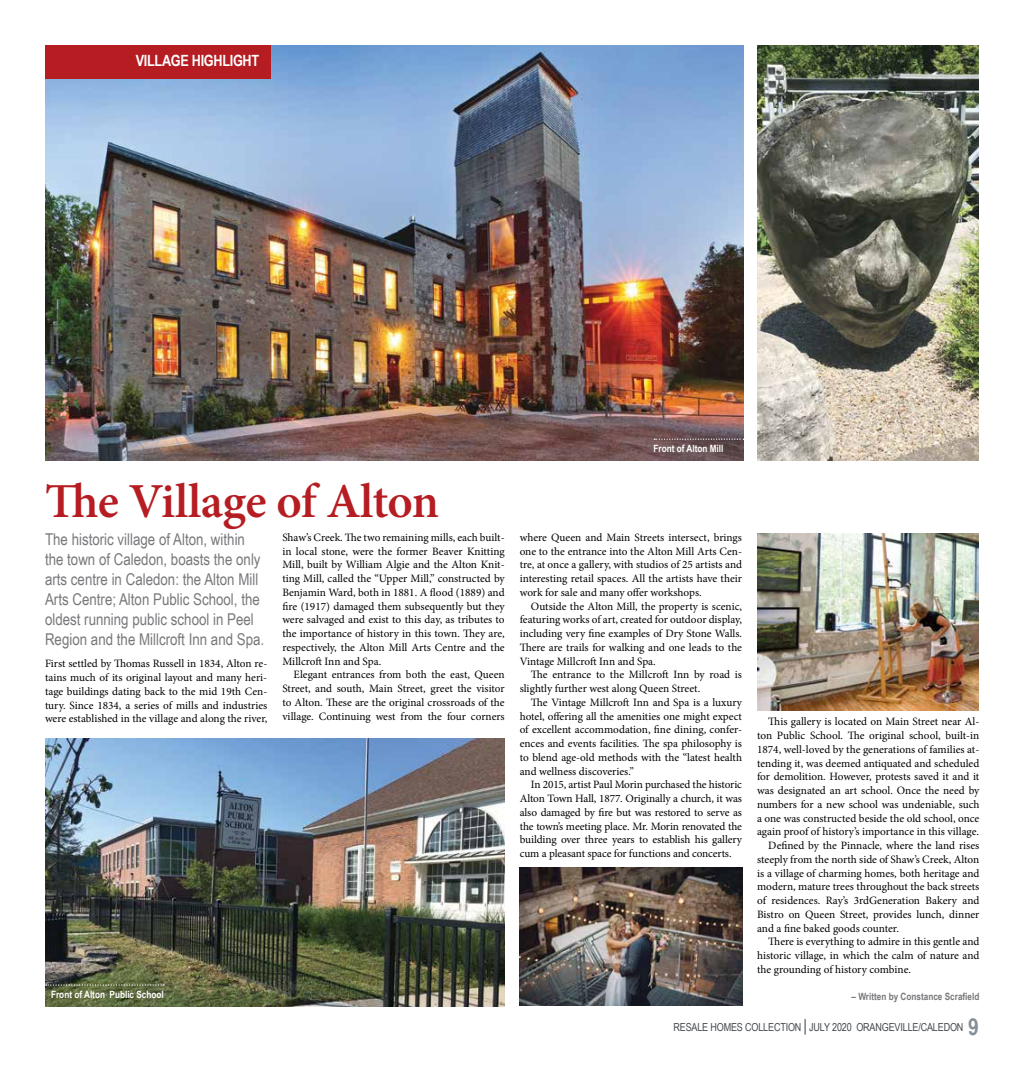
<style>
.page{position:relative;width:1024px;height:1080px;background:#fff}
.page>*{position:absolute;margin:0;border:0;box-sizing:border-box;transform-origin:0 0}
.t1{font:600 48.88px "Minion Pro";letter-spacing:-.015em;color:#b61d22}
.t2{font:16.25px/20px "Arial Narrow";color:#77787b}
.t3{font:700 15.5px "Arial Narrow";letter-spacing:-.02em;color:#fff}
.t4{font:11.25px/13.8px "Minion Pro";letter-spacing:-.005em;color:#000;text-align:justify}
.t5{font:11px "Arial Narrow";letter-spacing:-.015em;color:#42494f}
.t6{font:700 10px "Arial Narrow";color:#fff}
.t7{font:700 10px "Arial Narrow";color:#77787b}
.s1{font-size:16.5px}
.s2{font-weight:700;font-size:23.38px;color:#868f95}
</style>
<div class="page">
<img style="left:45px;top:45px;width:698px;height:416px">
<img style="left:758px;top:45px;width:220px;height:416px">
<div style="left:45px;top:45px;width:225px;height:33px;background:#b61d22"></div>
<img style="left:45px;top:738px;width:459px;height:269px">
<svg style="left:654px;top:439px;width:90px;height:1px"></svg>
<svg style="left:46px;top:984px;width:118px;height:2px"></svg>
<img style="left:758px;top:533px;width:221px;height:177px">
<img style="left:520px;top:868px;width:222px;height:137px">
<h3 class="t3" style="left:136px;top:49px;width:125px">VILLAGE HIGHLIGHT</h3>
<h1 class="t1" style="left:45px;top:467px;width:396px">The Village of Alton</h1>
<h2 class="t2" style="left:45px;top:528px;width:221px">The historic village of Alton, within the town of Caledon, boasts the only arts centre in Caledon: the Alton Mill Arts Centre; Alton Public School, the oldest running public school in Peel Region and the Millcroft Inn and Spa.</h2>
<p class="t4" style="left:45px;top:657px;width:224px">First settled by Thomas Russell in 1834, Alton re&shy;tains much of its original layout and many heri&shy;tage buildings dating back to the mid 19th Cen&shy;tury. Since 1834, a series of mills and industries were established in the village and along the river,</p>
<p class="t4" style="left:282px;top:531px;width:224px">Shaw’s Creek. The two remaining mills, each built&shy;in local stone, were the former Beaver Knitting Mill, built by William Algie and the Alton Knit&shy;ting Mill, called the “Upper Mill,” constructed by Benjamin Ward, both in 1881. A flood (1889) and fire (1917) damaged them subsequently but they were salvaged and exist to this day, as tributes to the importance of history in this town. They are, respectively, the Alton Mill Arts Centre and the Millcroft Inn and Spa.</p>
<p class="t4" style="left:282px;top:668px;width:224px;text-indent:11px">Elegant entrances from both the east, Queen Street, and south, Main Street, greet the visitor to Alton. These are the original crossroads of the village. Continuing west from the four corners</p>
<p class="t6" style="left:51px;top:986px;width:114px">Front of Alton Public School</p>
<p class="t6" style="left:653px;top:441px;width:71px">Front of Alton Mill</p>
<p class="t4" style="left:520px;top:531px;width:224px">where Queen and Main Streets intersect, brings one to the entrance into the Alton Mill Arts Cen&shy;tre, at once a gallery, with studios of 25 artists and interesting retail spaces. All the artists have their work for sale and many offer workshops.</p>
<p class="t4" style="left:520px;top:599px;width:224px;text-indent:11px">Outside the Alton Mill, the property is scenic, featuring works of art, created for outdoor display, including very fine examples of Dry Stone Walls.<br>There are trails for walking and one leads to the Vintage Millcroft Inn and Spa.</p>
<p class="t4" style="left:520px;top:668px;width:224px;text-indent:11px">The entrance to the Millcroft Inn by road is slightly further west along Queen Street.</p>
<p class="t4" style="left:520px;top:695px;width:224px;text-indent:11px">The Vintage Millcroft Inn and Spa is a luxury hotel, offering all the amenities one might expect of excellent accommodation, fine dining, confer&shy;ences and events facilities. The spa philosophy is to blend age-old methods with the “latest health and wellness discoveries.”</p>
<p class="t4" style="left:520px;top:778px;width:224px;text-indent:11px">In 2015, artist Paul Morin purchased the historic Alton Town Hall, 1877. Originally a church, it was also damaged by fire but was restored to serve as the town’s meeting place. Mr. Morin renovated the building over three years to establish his gallery cum a pleasant space for functions and concerts.</p>
<p class="t4" style="left:768px;top:715px;width:213px">This gallery is located on Main Street near Al-</p>
<p class="t4" style="left:757px;top:729px;width:224px">ton Public School. The original school, built-in</p>
<p class="t4" style="left:757px;top:742px;width:224px">1874, well-loved by the generations of families at-</p>
<p class="t4" style="left:757px;top:756px;width:224px">tending it, was deemed antiquated and scheduled</p>
<p class="t4" style="left:757px;top:770px;width:224px">for demolition. However, protests saved it and it</p>
<p class="t4" style="left:757px;top:784px;width:224px">was designated an art school. Once the need by</p>
<p class="t4" style="left:757px;top:797px;width:224px">numbers for a new school was undeniable, such</p>
<p class="t4" style="left:757px;top:811px;width:224px">a one was constructed beside the old school, once</p>
<p class="t4" style="left:757px;top:825px;width:223px">again proof of history’s importance in this village.</p>
<p class="t4" style="left:768px;top:839px;width:213px">Defined by the Pinnacle, where the land rises</p>
<p class="t4" style="left:757px;top:852px;width:224px">steeply from the north side of Shaw’s Creek, Alton</p>
<p class="t4" style="left:757px;top:866px;width:224px">is a village of charming homes, both heritage and</p>
<p class="t4" style="left:757px;top:880px;width:224px">modern, mature trees throughout the back streets</p>
<p class="t4" style="left:757px;top:894px;width:224px">of residences. Ray’s 3rdGeneration Bakery and</p>
<p class="t4" style="left:757px;top:907px;width:224px">Bistro on Queen Street, provides lunch, dinner</p>
<p class="t4" style="left:757px;top:921px;width:143px">and a fine baked goods counter.</p>
<p class="t4" style="left:768px;top:935px;width:213px">There is everything to admire in this gentle and</p>
<p class="t4" style="left:757px;top:949px;width:224px">historic village, in which the calm of nature and</p>
<p class="t4" style="left:757px;top:962px;width:155px">the grounding of history combine.</p>
<p class="t7" style="left:851px;top:989px;width:129px">– Written by Constance Scrafield</p>
<p class="t5" style="left:673px;top:1019px;width:307px">RESALE HOMES COLLECTION <span class="s1">|</span> JULY 2020 ORANGEVILLE/CALEDON <span class="s2">9</span></p>
</div>
